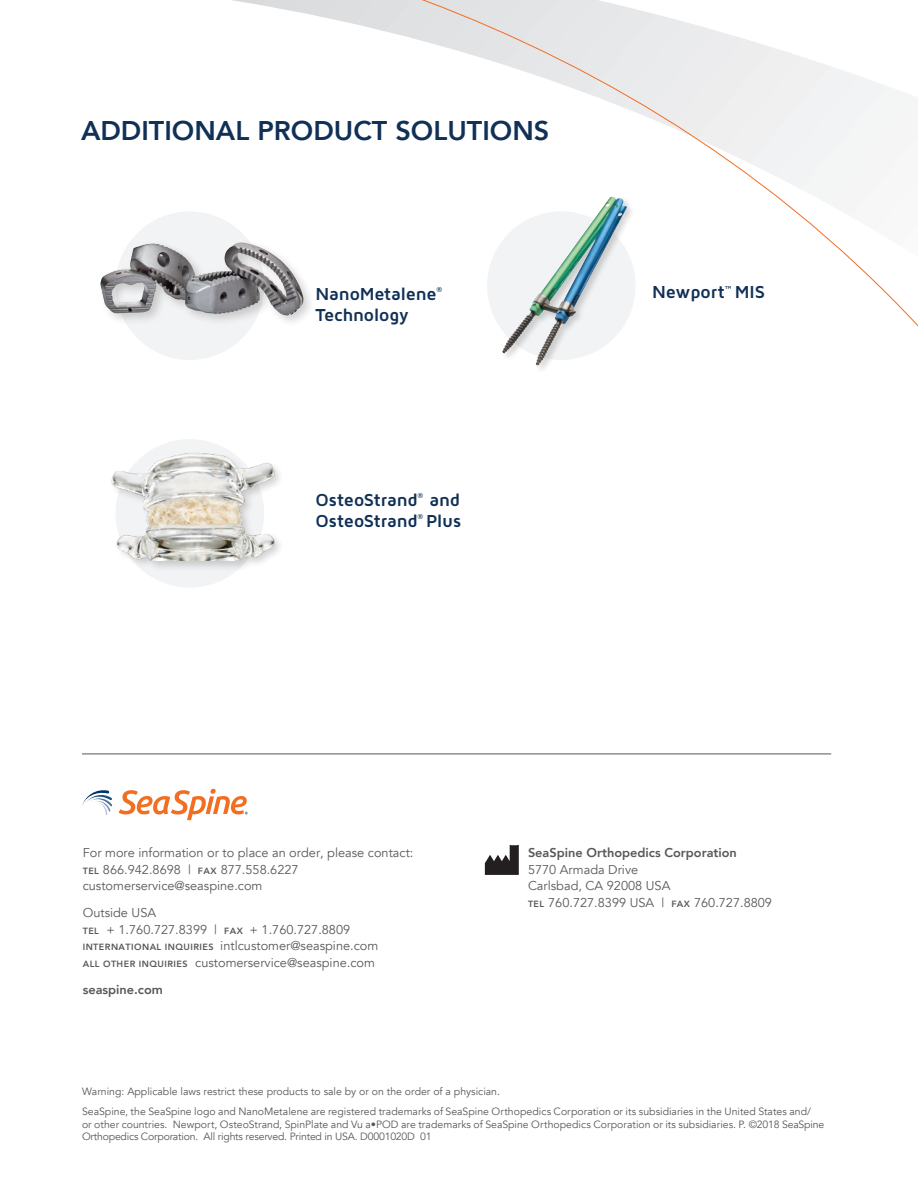
<style>
.page{position:relative;width:918px;height:1188px;background:#fff}
.page>*{position:absolute;margin:0;border:0;box-sizing:border-box;transform-origin:0 0}
.Feature_head{font:800 27px "Avenir";color:#113056}
.Related_products{font:700 18px "Maven Pro";letter-spacing:-.01em;color:#113056}
.t1{font:12.75px/16.5px "Avenir";color:#57585a}
.t2{font:800 12.75px "Avenir";color:#57585a}
._2015_Legal{font:10.5px/12.8px "Avenir";color:#57585a}
.Related_products-2{font:700 7.5px "Maven Pro";color:#113056}
.s1{font-weight:800;font-size:9px}
.s2{font-weight:800}
</style>
<div class="page">
<svg style="left:232px;top:0;width:160px;height:33px"></svg>
<svg style="left:392px;top:0;width:526px;height:327px"></svg>
<hr style="left:82px;top:754px;width:749px;height:1px;background:#57585a">
<div style="left:487px;top:211px;width:149px;height:149px;background:#f2f3f4;border-radius:50%"></div>
<div style="left:501px;top:195px;width:135px;height:179px;background:#231f20;opacity:.2"></div>
<img style="left:502px;top:198px;width:107px;height:155px">
<div style="left:116px;top:439px;width:148px;height:149px;background:#f2f3f4;border-radius:50%"></div>
<div style="left:110px;top:451px;width:175px;height:121px;background:#231f20;opacity:.2"></div>
<img style="left:110px;top:451px;width:172px;height:110px">
<div style="left:116px;top:211px;width:148px;height:149px;background:#f2f3f4;border-radius:50%"></div>
<div style="left:98px;top:239px;width:218px;height:89px;background:#231f20;opacity:.2"></div>
<img style="left:100px;top:243px;width:138px;height:70px">
<svg style="left:485px;top:845px;width:34px;height:30px"></svg>
<svg style="left:82px;top:790px;width:30px;height:25px"></svg>
<svg style="left:119px;top:789px;width:129px;height:31px"></svg>
<p class="Feature_head" style="left:81px;top:110px;width:470px">ADDITIONAL PRODUCT SOLUTIONS</p>
<p class="Related_products" style="left:315px;top:283px;width:123px">NanoMetalene</p>
<p class="Related_products-2" style="left:437px;top:284px;width:7px">®</p>
<p class="Related_products" style="left:315px;top:304px;width:95px">Technology</p>
<p class="Related_products" style="left:315px;top:489px;width:104px">OsteoStrand</p>
<p class="Related_products-2" style="left:418px;top:491px;width:7px">®</p>
<p class="Related_products" style="left:430px;top:489px;width:32px">and</p>
<p class="Related_products" style="left:315px;top:510px;width:104px">OsteoStrand</p>
<p class="Related_products-2" style="left:418px;top:512px;width:7px">®</p>
<p class="Related_products" style="left:426px;top:510px;width:37px">Plus</p>
<p class="Related_products" style="left:652px;top:281px;width:115px">Newport<sup>™</sup> MIS</p>
<p class="t1" style="left:83px;top:845px;width:332px">For more information or to place an order, please contact:<br><span class="s1">TEL</span> 866.942.8698 | <span class="s1">FAX</span> 877.558.6227 customerservice@seaspine.com</p>
<p class="t1" style="left:83px;top:905px;width:297px">Outside USA<br><span class="s1">TEL</span> + 1.760.727.8399 | <span class="s1">FAX</span> + 1.760.727.8809<br><span class="s1">INTERNATIONAL INQUIRIES</span> intlcustomer@seaspine.com <span class="s1">ALL OTHER INQUIRIES</span> customerservice@seaspine.com</p>
<p class="t2" style="left:83px;top:980px;width:82px">seaspine.com</p>
<p class="t1" style="left:528px;top:845px;width:246px"><span class="s2">SeaSpine Orthopedics Corporation<br></span>5770 Armada Drive<br>Carlsbad, CA 92008 USA<br><span class="s1">TEL</span> 760.727.8399 USA | <span class="s1">FAX</span> 760.727.8809</p>
<p class="_2015_Legal" style="left:82px;top:1086px;width:419px">Warning: Applicable laws restrict these products to sale by or on the order of a physician.</p>
<p class="_2015_Legal" style="left:82px;top:1105px;width:744px">SeaSpine, the SeaSpine logo and NanoMetalene are registered trademarks of SeaSpine Orthopedics Corporation or its subsidiaries in the United States and/<br>or other countries. Newport, OsteoStrand, SpinPlate and Vu a•POD are trademarks of SeaSpine Orthopedics Corporation or its subsidiaries. P. ©2018 SeaSpine<br>Orthopedics Corporation. All rights reserved. Printed in USA. D0001020D 01</p>
</div>
